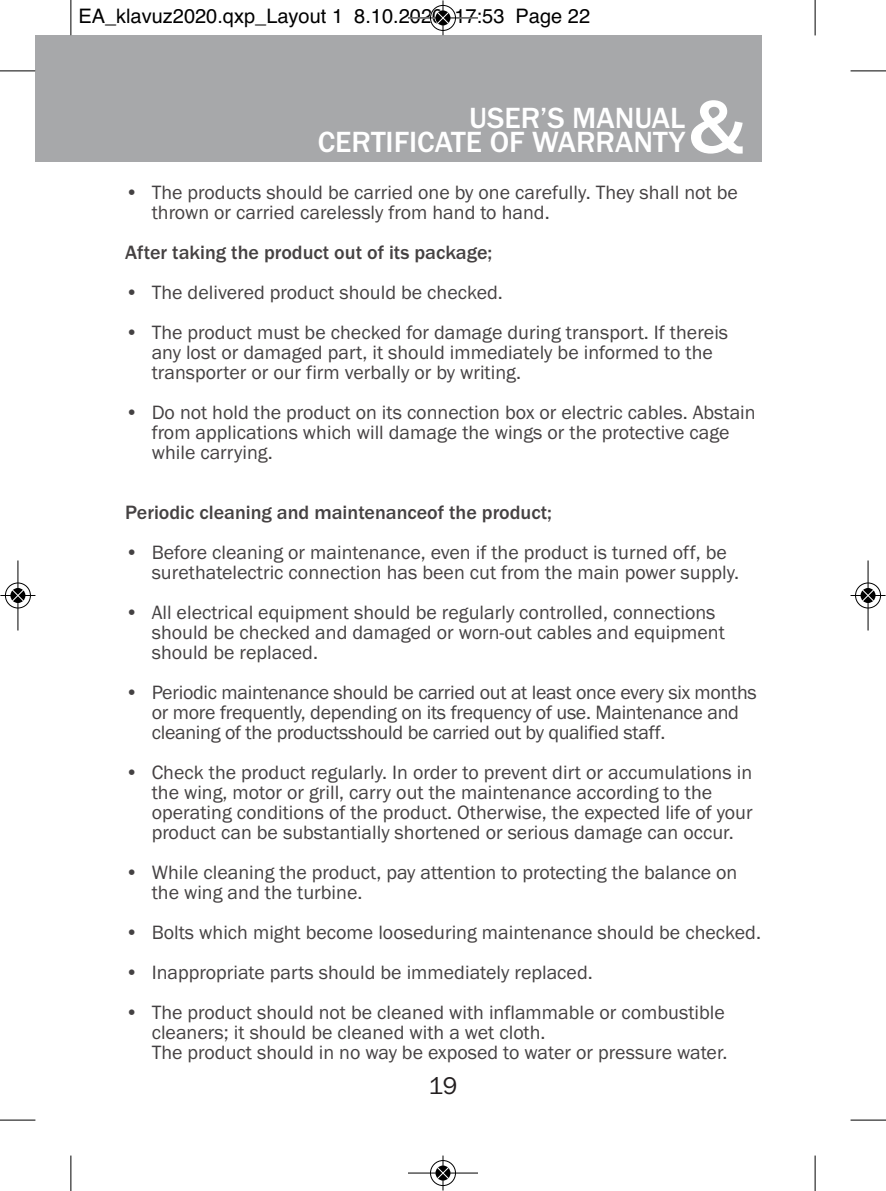
<style>
.page{position:relative;width:886px;height:1191px;background:#fff}
.page>*{position:absolute;margin:0;border:0;box-sizing:border-box;transform-origin:0 0}
.t1{font:500 77.75px "Franklin Gothic";color:#fff}
.t2{font:500 30.25px/23.5px "Franklin Gothic";color:#fff;text-align:right}
.t3{font:25px "Franklin Gothic";color:#231f20}
.t4{font:20px/20px "Franklin Gothic";color:rgb(35 31 32/.85)}
.t5{font:500 20px "Franklin Gothic";color:rgb(35 31 32/.85)}
.t6{font:20px "Helvetica";color:#000}
</style>
<div class="page">
<div style="left:72px;top:35px;width:689px;height:127px;background:#a7a8aa"></div>
<div style="left:35px;top:35px;width:57px;height:127px;background:#a7a8aa"></div>
<hr style="left:70px;top:0;width:1px;height:35px;background:#000">
<hr style="left:0;top:70px;width:35px;height:1px;background:#000">
<hr style="left:815px;top:0;width:1px;height:35px;background:#000">
<hr style="left:850px;top:70px;width:36px;height:1px;background:#000">
<hr style="left:70px;top:1155px;width:1px;height:36px;background:#000">
<hr style="left:0;top:1119px;width:35px;height:1px;background:#000">
<hr style="left:815px;top:1155px;width:1px;height:36px;background:#000">
<hr style="left:850px;top:1119px;width:36px;height:1px;background:#000">
<div style="left:430px;top:5px;width:26px;height:26px;border:2px solid #fff;border-radius:50%"></div>
<svg style="left:435px;top:10px;width:16px;height:16px"></svg>
<hr style="left:408px;top:18px;width:70px;height:1px;background:#000">
<hr style="left:442px;top:0;width:1px;height:35px;background:#000">
<div style="left:430px;top:5px;width:26px;height:26px;border:1px solid #000;border-radius:50%"></div>
<svg style="left:435px;top:10px;width:15px;height:15px"></svg>
<svg style="left:437px;top:12px;width:12px;height:12px"></svg>
<div style="left:430px;top:1159px;width:26px;height:27px;border:2px solid #fff;border-radius:50%"></div>
<svg style="left:435px;top:1165px;width:16px;height:16px"></svg>
<hr style="left:408px;top:1172px;width:70px;height:1px;background:#000">
<hr style="left:442px;top:1155px;width:1px;height:35px;background:#000">
<div style="left:430px;top:1160px;width:26px;height:25px;border:1px solid #000;border-radius:50%"></div>
<svg style="left:435px;top:1165px;width:15px;height:15px"></svg>
<svg style="left:437px;top:1166px;width:12px;height:13px"></svg>
<div style="left:5px;top:582px;width:26px;height:27px;border:2px solid #fff;border-radius:50%"></div>
<svg style="left:10px;top:587px;width:16px;height:16px"></svg>
<hr style="left:18px;top:560px;width:1px;height:70px;background:#000">
<hr style="left:0;top:595px;width:35px;height:1px;background:#000">
<div style="left:5px;top:582px;width:26px;height:26px;border:1px solid #000;border-radius:50%"></div>
<svg style="left:10px;top:588px;width:15px;height:15px"></svg>
<svg style="left:12px;top:589px;width:12px;height:13px"></svg>
<div style="left:855px;top:582px;width:26px;height:27px;border:2px solid #fff;border-radius:50%"></div>
<svg style="left:860px;top:587px;width:16px;height:16px"></svg>
<hr style="left:867px;top:560px;width:1px;height:70px;background:#000">
<hr style="left:850px;top:595px;width:35px;height:1px;background:#000">
<div style="left:855px;top:582px;width:26px;height:26px;border:1px solid #000;border-radius:50%"></div>
<svg style="left:860px;top:588px;width:15px;height:15px"></svg>
<svg style="left:862px;top:589px;width:12px;height:13px"></svg>
<p class="t6" style="left:78px;top:0;width:513px">EA_klavuz2020.qxp_Layout 1 8.10.2020 17:53 Page 22</p>
<h2 class="t2" style="left:318px;top:107px;width:369px">USER’S MANUAL<br>CERTIFICATE OF WARRANTY</h2>
<h1 class="t1" style="left:688px;top:79px;width:57px">&amp;</h1>
<p class="t4" style="left:152px;top:183px;width:588px;text-indent:-26px">• The products should be carried one by one carefully. They shall not be thrown or carried carelessly from hand to hand.</p>
<p class="t5" style="left:125px;top:240px;width:369px">After taking the product out of its package;</p>
<p class="t4" style="left:125px;top:283px;width:379px">• The delivered product should be checked.</p>
<p class="t4" style="left:152px;top:323px;width:578px;text-indent:-26px">• The product must be checked for damage during transport. If thereis any lost or damaged part, it should immediately be informed to the transporter or our firm verbally or by writing.</p>
<p class="t4" style="left:152px;top:403px;width:605px;text-indent:-26px">• Do not hold the product on its connection box or electric cables. Abstain from applications which will damage the wings or the protective cage while carrying.</p>
<p class="t5" style="left:125px;top:500px;width:428px">Periodic cleaning and maintenanceof the product;</p>
<p class="t4" style="left:152px;top:543px;width:589px;text-indent:-26px">• Before cleaning or maintenance, even if the product is turned off, be surethatelectric connection has been cut from the main power supply.</p>
<p class="t4" style="left:152px;top:603px;width:575px;text-indent:-26px">• All electrical equipment should be regularly controlled, connections should be checked and damaged or worn-out cables and equipment should be replaced.</p>
<p class="t4" style="left:152px;top:683px;width:606px;text-indent:-26px">• Periodic maintenance should be carried out at least once every six months or more frequently, depending on its frequency of use. Maintenance and cleaning of the productsshould be carried out by qualified staff.</p>
<p class="t4" style="left:152px;top:763px;width:602px;text-indent:-26px">• Check the product regularly. In order to prevent dirt or accumulations in the wing, motor or grill, carry out the maintenance according to the operating conditions of the product. Otherwise, the expected life of your product can be substantially shortened or serious damage can occur.</p>
<p class="t4" style="left:152px;top:863px;width:587px;text-indent:-26px">• While cleaning the product, pay attention to protecting the balance on the wing and the turbine.</p>
<p class="t4" style="left:125px;top:923px;width:637px">• Bolts which might become looseduring maintenance should be checked.</p>
<p class="t4" style="left:125px;top:963px;width:469px">• Inappropriate parts should be immediately replaced.</p>
<p class="t4" style="left:152px;top:1003px;width:577px;text-indent:-26px">• The product should not be cleaned with inflammable or combustible cleaners; it should be cleaned with a wet cloth.<br>The product should in no way be exposed to water or pressure water.</p>
<p class="t3" style="left:428px;top:1069px;width:30px">19</p>
</div>
